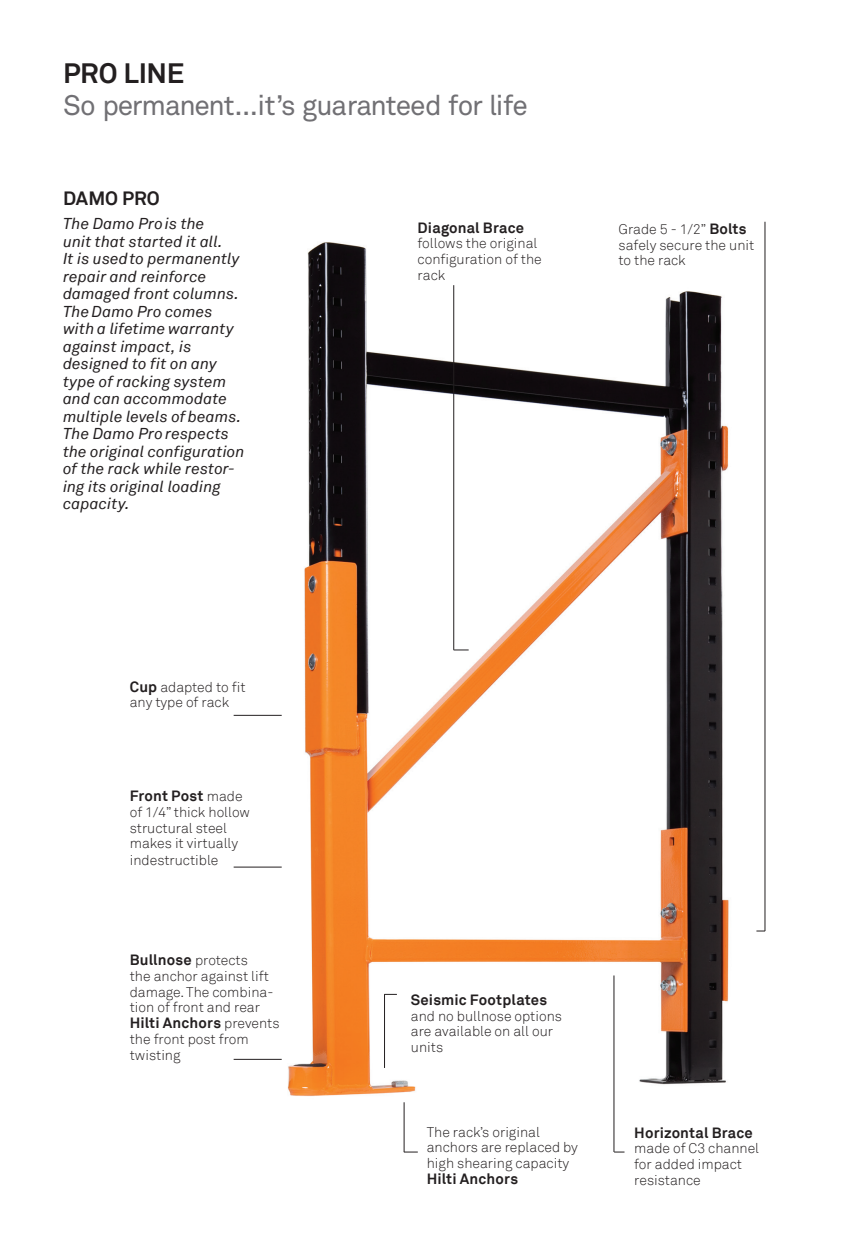
<style>
.page{position:relative;width:851px;height:1260px;background:#fff}
.page>*{position:absolute;margin:0;border:0;box-sizing:border-box;transform-origin:0 0}
.t1{font:28px "Akkurat";letter-spacing:-.04em;color:#717074}
.t2{font:700 28px "Akkurat";letter-spacing:-.01em;color:#231f20}
.t3{font:700 19.25px "Akkurat";color:#231f20}
.Regular_Text_Boxes{font:italic 15.75px/17.5px "Akkurat";letter-spacing:.005em;color:#231f20}
.t4{font:700 14.88px "Akkurat";letter-spacing:.01em;color:#231f20}
.t5{font:300 14px/15.8px "Akkurat";color:#231f20}
.s1{font-weight:700;font-size:14.88px}
.s2{font-weight:300;font-size:14px}
</style>
<div class="page">
<img style="left:256px;top:242px;width:508px;height:872px">
<hr style="left:613px;top:975px;width:1px;height:177px;background:#231f20">
<svg style="left:404px;top:1152px;width:14px;height:1px"></svg>
<hr style="left:404px;top:1102px;width:1px;height:50px;background:#231f20">
<svg style="left:385px;top:994px;width:12px;height:1px"></svg>
<hr style="left:384px;top:994px;width:1px;height:74px;background:#231f20">
<hr style="left:234px;top:715px;width:48px;height:1px;background:#231f20">
<hr style="left:234px;top:867px;width:48px;height:1px;background:#231f20">
<hr style="left:234px;top:1059px;width:48px;height:1px;background:#231f20">
<svg style="left:453px;top:650px;width:15px;height:1px"></svg>
<hr style="left:453px;top:285px;width:1px;height:365px;background:#231f20">
<hr style="left:764px;top:222px;width:1px;height:709px;background:#231f20">
<p class="t2" style="left:63px;top:56px;width:123px">PRO LINE</p>
<p class="t1" style="left:63px;top:89px;width:466px">So permanent...it’s guaranteed for life</p>
<p class="t3" style="left:63px;top:186px;width:98px">DAMO PRO</p>
<p class="Regular_Text_Boxes" style="left:63px;top:216px;width:183px">The Damo Pro is the<br>unit that started it all.<br>It is used to permanently repair and reinforce damaged front columns.<br>The Damo Pro comes with a lifetime warranty against impact, is designed to fit on any type of racking system and can accommodate multiple levels of beams.<br>The Damo Pro respects the original configuration of the rack while restor&shy;ing its original loading capacity.</p>
<p class="t4" style="left:417px;top:218px;width:108px">Diagonal Brace</p>
<p class="t5" style="left:417px;top:236px;width:126px">follows the original configuration of the rack</p>
<p class="t5" style="left:618px;top:222px;width:137px">Grade 5 - 1/2” <span class="s1">Bolts </span>safely secure the unit to the rack</p>
<p class="t5" style="left:130px;top:679px;width:117px"><span class="s1">Cup</span> adapted to fit any type of rack</p>
<p class="t4" style="left:130px;top:786px;width:114px">Front Post <span class="s2">made</span></p>
<p class="t5" style="left:130px;top:804px;width:122px">of 1/4” thick hollow structural steel makes it virtually indestructible</p>
<p class="t4" style="left:130px;top:951px;width:120px">Bullnose <span class="s2">protects</span></p>
<p class="t5" style="left:130px;top:969px;width:145px">the anchor against lift damage. The combina&shy;tion of front and rear</p>
<p class="t4" style="left:130px;top:1014px;width:151px">Hilti Anchors <span class="s2">prevents</span></p>
<p class="t5" style="left:130px;top:1032px;width:120px">the front post from twisting</p>
<p class="t4" style="left:411px;top:990px;width:138px">Seismic Footplates</p>
<p class="t5" style="left:411px;top:1008px;width:153px">and no bullnose options are available on all our units</p>
<p class="t5" style="left:427px;top:1124px;width:153px">The rack’s original anchors are replaced by high shearing capacity</p>
<p class="t4" style="left:427px;top:1169px;width:93px">Hilti Anchors</p>
<p class="t4" style="left:634px;top:1123px;width:120px">Horizontal Brace</p>
<p class="t5" style="left:634px;top:1141px;width:126px">made of C3 channel for added impact resistance</p>
</div>
